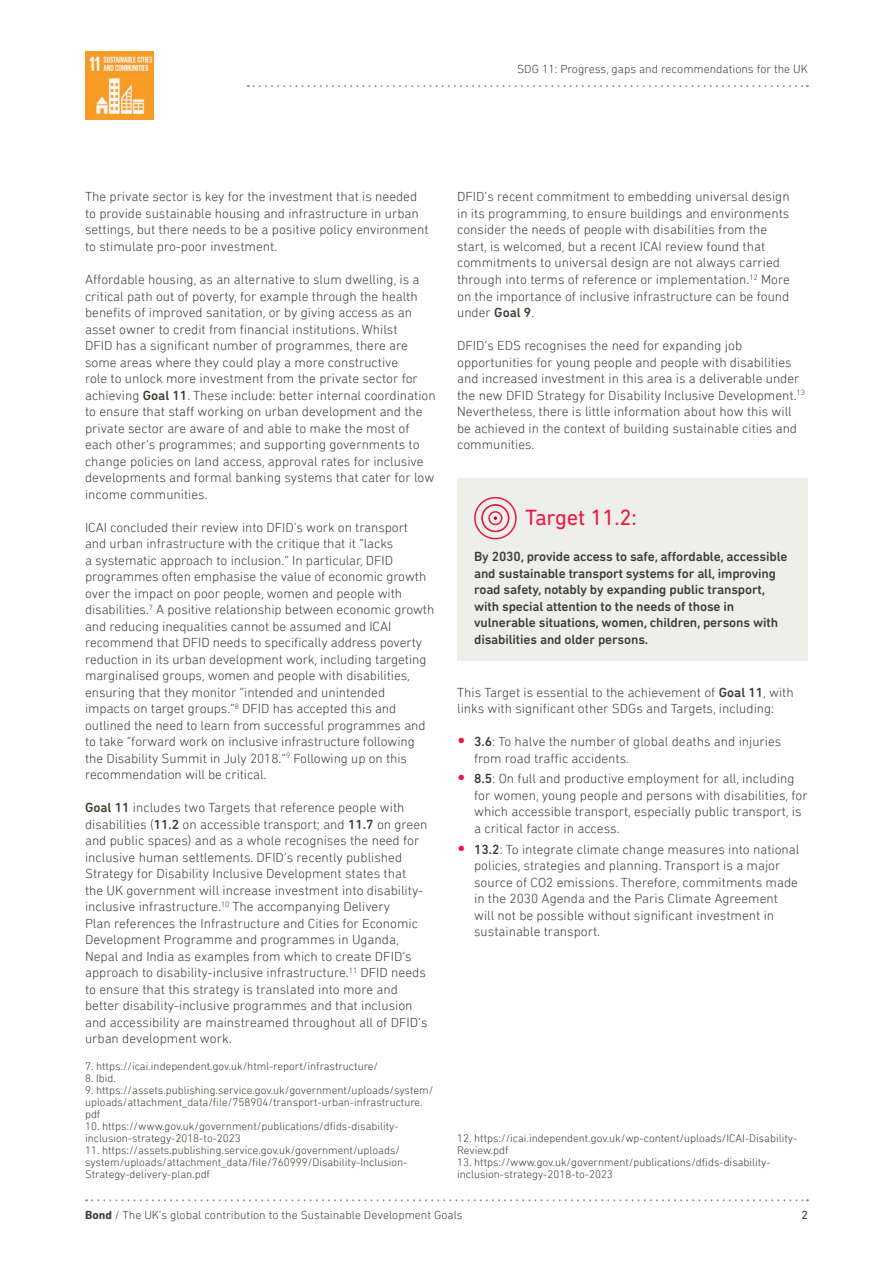
<style>
.page{position:relative;width:893px;height:1263px;background:#fff}
.page>*{position:absolute;margin:0;border:0;box-sizing:border-box;transform-origin:0 0}
.t1{font:22.5px "DIN Next Rounded LT Pro";letter-spacing:-.01em;color:#ed1943}
.t2{font:300 13.5px/16.5px "DIN Next Rounded LT Pro";color:#3e3c32}
.t3{font:500 13.5px/16.5px "DIN Next Rounded LT Pro";letter-spacing:-.01em;color:#3e3c32}
.t4{font:300 12px "DIN Next Rounded LT Pro";color:#3e3c32}
.t5{font:12px "DIN Next Rounded LT Pro";color:#3e3c32}
.t6{font:300 11.25px/12px "DIN Next Rounded LT Pro";color:#3e3c32}
.s1{font-weight:500}
.s2{font-weight:700;font-size:18px;color:#ed1943}
.s3{font-weight:700}
</style>
<div class="page">
<svg style="left:86px;top:1199px;width:722px;height:2px"></svg>
<svg style="left:248px;top:85px;width:560px;height:2px"></svg>
<img style="left:85px;top:51px;width:68px;height:68px">
<div style="left:457px;top:479px;width:351px;height:182px;background:#eeeeea"></div>
<div style="left:474px;top:497px;width:43px;height:42px;border:2px solid #ed1943;border-radius:50%"></div>
<div style="left:482px;top:504px;width:27px;height:28px;border:1px solid #c40d36;border-radius:50%"></div>
<div style="left:481px;top:504px;width:28px;height:28px;border:2px solid #ed1943;border-radius:50%"></div>
<div style="left:488px;top:511px;width:14px;height:14px;border:2px solid #ed1943;border-radius:50%"></div>
<svg style="left:494px;top:516px;width:3px;height:4px"></svg>
<p class="t4" style="left:517px;top:62px;width:292px">SDG 11: Progress, gaps and recommendations for the UK</p>
<p class="t2" style="left:457px;top:188px;width:334px">DFID’s recent commitment to embedding universal design in its programming, to ensure buildings and environments consider the needs of people with disabilities from the start, is welcomed, but a recent ICAI review found that commitments to universal design are not always carried through into terms of reference or implementation.<sup>12</sup> More on the importance of inclusive infrastructure can be found under <span class="s1">Goal 9</span>.</p>
<p class="t2" style="left:457px;top:337px;width:349px">DFID’s EDS recognises the need for expanding job opportunities for young people and people with disabilities and increased investment in this area is a deliverable under the new DFID Strategy for Disability Inclusive Development.<sup>13<br></sup>Nevertheless, there is little information about how this will be achieved in the context of building sustainable cities and communities.</p>
<p class="t2" style="left:85px;top:188px;width:345px">The private sector is key for the investment that is needed to provide sustainable housing and infrastructure in urban settings, but there needs to be a positive policy environment to stimulate pro-poor investment.</p>
<p class="t2" style="left:85px;top:271px;width:352px">Affordable housing, as an alternative to slum dwelling, is a critical path out of poverty, for example through the health benefits of improved sanitation, or by giving access as an asset owner to credit from financial institutions. Whilst<br>DFID has a significant number of programmes, there are some areas where they could play a more constructive<br>role to unlock more investment from the private sector for achieving <span class="s1">Goal 11</span>. These include: better internal coordination to ensure that staff working on urban development and the private sector are aware of and able to make the most of each other’s programmes; and supporting governments to change policies on land access, approval rates for inclusive developments and formal banking systems that cater for low income communities.</p>
<p class="t2" style="left:85px;top:518px;width:351px">ICAI concluded their review into DFID’s work on transport<br>and urban infrastructure with the critique that it “lacks<br>a systematic approach to inclusion.” In particular, DFID programmes often emphasise the value of economic growth over the impact on poor people, women and people with disabilities.<sup>7</sup> A positive relationship between economic growth and reducing inequalities cannot be assumed and ICAI recommend that DFID needs to specifically address poverty reduction in its urban development work, including targeting marginalised groups, women and people with disabilities, ensuring that they monitor “intended and unintended<br>impacts on target groups.”<sup>8</sup> DFID has accepted this and outlined the need to learn from successful programmes and to take “forward work on inclusive infrastructure following the Disability Summit in July 2018.”<sup>9</sup> Following up on this recommendation will be critical.</p>
<p class="t2" style="left:85px;top:800px;width:344px"><span class="s1">Goal 11</span> includes two Targets that reference people with disabilities (<span class="s1">11.2</span> on accessible transport; and <span class="s1">11.7</span> on green and public spaces) and as a whole recognises the need for inclusive human settlements. DFID’s recently published Strategy for Disability Inclusive Development states that the UK government will increase investment into disability&shy;inclusive infrastructure.<sup>10</sup> The accompanying Delivery<br>Plan references the Infrastructure and Cities for Economic Development Programme and programmes in Uganda, Nepal and India as examples from which to create DFID’s approach to disability-inclusive infrastructure.<sup>11</sup> DFID needs to ensure that this strategy is translated into more and better disability-inclusive programmes and that inclusion and accessibility are mainstreamed throughout all of DFID’s urban development work.</p>
<p class="t6" style="left:85px;top:1060px;width:295px">7. https://icai.independent.gov.uk/html-report/infrastructure/</p>
<p class="t6" style="left:85px;top:1072px;width:32px">8. Ibid.</p>
<p class="t6" style="left:85px;top:1085px;width:350px">9. https://assets.publishing.service.gov.uk/government/uploads/system/ uploads/attachment_data/file/758904/transport-urban-infrastructure. pdf</p>
<p class="t6" style="left:85px;top:1120px;width:315px">10. https://www.gov.uk/government/publications/dfids-disability&shy;inclusion-strategy-2018-to-2023</p>
<p class="t6" style="left:85px;top:1144px;width:324px">11. https://assets.publishing.service.gov.uk/government/uploads/ system/uploads/attachment_data/file/760999/Disability-Inclusion-<br>Strategy-delivery-plan.pdf</p>
<h1 class="t1" style="left:525px;top:510px;width:113px">Target 11.2:</h1>
<p class="t3" style="left:474px;top:550px;width:315px">By 2030, provide access to safe, affordable, accessible and sustainable transport systems for all, improving road safety, notably by expanding public transport, with special attention to the needs of those in vulnerable situations, women, children, persons with disabilities and older persons.</p>
<p class="t2" style="left:457px;top:684px;width:338px">This Target is essential to the achievement of <span class="s1">Goal 11</span>, with links with significant other SDGs and Targets, including:</p>
<p class="t2" style="left:474px;top:733px;width:309px;text-indent:-17px"><span class="s2">•</span> <span class="s1">3.6</span>: To halve the number of global deaths and injuries from road traffic accidents.</p>
<p class="t2" style="left:474px;top:770px;width:335px;text-indent:-17px"><span class="s2">•</span> <span class="s1">8.5</span>: On full and productive employment for all, including for women, young people and persons with disabilities, for which accessible transport, especially public transport, is a critical factor in access.</p>
<p class="t2" style="left:474px;top:841px;width:327px;text-indent:-17px"><span class="s2">•</span> <span class="s1">13.2</span>: To integrate climate change measures into national policies, strategies and planning. Transport is a major source of CO2 emissions. Therefore, commitments made in the 2030 Agenda and the Paris Climate Agreement will not be possible without significant investment in sustainable transport.</p>
<p class="t6" style="left:457px;top:1132px;width:342px">12. https://icai.independent.gov.uk/wp-content/uploads/ICAI-Disability-<br>Review.pdf</p>
<p class="t6" style="left:457px;top:1156px;width:315px">13. https://www.gov.uk/government/publications/dfids-disability&shy;inclusion-strategy-2018-to-2023</p>
<p class="t4" style="left:85px;top:1210px;width:379px"><span class="s3">Bond</span> / The UK’s global contribution to the Sustainable Development Goals</p>
<p class="t5" style="left:801px;top:1210px;width:8px">2</p>
</div>
